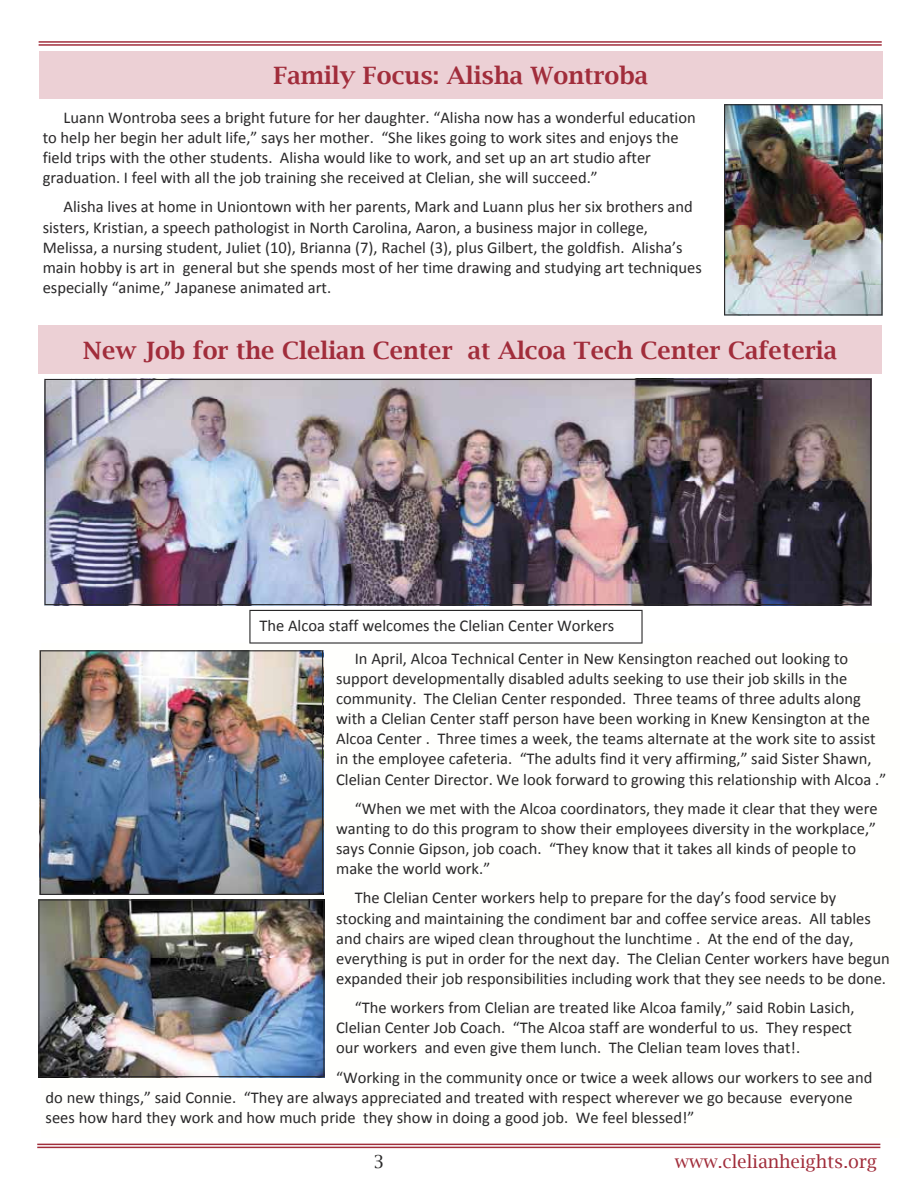
<style>
.page{position:relative;width:919px;height:1188px;background:#fff}
.page>*{position:absolute;margin:0;border:0;box-sizing:border-box;transform-origin:0 0}
.t1{font:700 24px "Lucida Bright";color:#a12d3b}
.t2{font:18px "Lucida Bright";color:#a12d3b}
.t3{font:18px "Lucida Bright";color:#292829}
.t4{font:16.5px/20.1px "Calibri";color:#292829}
</style>
<div class="page">
<hr style="left:37px;top:1143px;width:843px;height:1px;background:#a12d3b">
<hr style="left:37px;top:1146px;width:843px;height:1px;background:#a12d3b">
<hr style="left:39px;top:41px;width:842px;height:2px;background:#a12d3b">
<hr style="left:39px;top:44px;width:842px;height:2px;background:#a12d3b">
<div style="left:39px;top:51px;width:843px;height:48px;background:#ecd0d5"></div>
<img style="left:40px;top:650px;width:283px;height:244px">
<img style="left:44px;top:379px;width:827px;height:226px">
<img style="left:38px;top:899px;width:286px;height:177px">
<div style="left:39px;top:325px;width:842px;height:49px;background:#ecd0d5"></div>
<svg style="left:249px;top:609px;width:393px;height:34px"></svg>
<img style="left:724px;top:104px;width:158px;height:211px">
<h1 class="t1" style="left:273px;top:62px;width:376px">Family Focus: Alisha Wontroba</h1>
<p class="t4" style="left:43px;top:106px;width:654px;text-indent:21px">Luann Wontroba sees a bright future for her daughter. “Alisha now has a wonderful education to help her begin her adult life,” says her mother. “She likes going to work sites and enjoys the field trips with the other students. Alisha would like to work, and set up an art studio after graduation. I feel with all the job training she received at Clelian, she will succeed.”</p>
<p class="t4" style="left:43px;top:196px;width:660px;text-indent:21px">Alisha lives at home in Uniontown with her parents, Mark and Luann plus her six brothers and sisters, Kristian, a speech pathologist in North Carolina, Aaron, a business major in college, Melissa, a nursing student, Juliet (10), Brianna (7), Rachel (3), plus Gilbert, the goldfish. Alisha’s main hobby is art in general but she spends most of her time drawing and studying art techniques especially “anime,” Japanese animated art.</p>
<h1 class="t1" style="left:83px;top:336px;width:755px">New Job for the Clelian Center at Alcoa Tech Center Cafeteria</h1>
<p class="t4" style="left:259px;top:614px;width:356px">The Alcoa staff welcomes the Clelian Center Workers</p>
<p class="t4" style="left:336px;top:647px;width:551px;text-indent:19px">In April, Alcoa Technical Center in New Kensington reached out looking to support developmentally disabled adults seeking to use their job skills in the community. The Clelian Center responded. Three teams of three adults along with a Clelian Center staff person have been working in Knew Kensington at the Alcoa Center . Three times a week, the teams alternate at the work site to assist in the employee cafeteria. “The adults find it very affirming,” said Sister Shawn, Clelian Center Director. We look forward to growing this relationship with Alcoa .”</p>
<p class="t4" style="left:336px;top:797px;width:543px;text-indent:19px">“When we met with the Alcoa coordinators, they made it clear that they were wanting to do this program to show their employees diversity in the workplace,” says Connie Gipson, job coach. “They know that it takes all kinds of people to make the world work.”</p>
<p class="t4" style="left:336px;top:886px;width:555px;text-indent:19px">The Clelian Center workers help to prepare for the day’s food service by stocking and maintaining the condiment bar and coffee service areas. All tables and chairs are wiped clean throughout the lunchtime . At the end of the day, everything is put in order for the next day. The Clelian Center workers have begun expanded their job responsibilities including work that they see needs to be done.</p>
<p class="t4" style="left:336px;top:996px;width:519px;text-indent:19px">“The workers from Clelian are treated like Alcoa family,” said Robin Lasich,<br>Clelian Center Job Coach. “The Alcoa staff are wonderful to us. They respect our workers and even give them lunch. The Clelian team loves that!.</p>
<p class="t4" style="left:46px;top:1066px;width:828px;text-indent:290px">“Working in the community once or twice a week allows our workers to see and do new things,” said Connie. “They are always appreciated and treated with respect wherever we go because everyone sees how hard they work and how much pride they show in doing a good job. We feel blessed!”</p>
<p class="t3" style="left:373px;top:1150px;width:12px">3</p>
<p class="t2" style="left:674px;top:1150px;width:204px">www.clelianheights.org</p>
</div>
